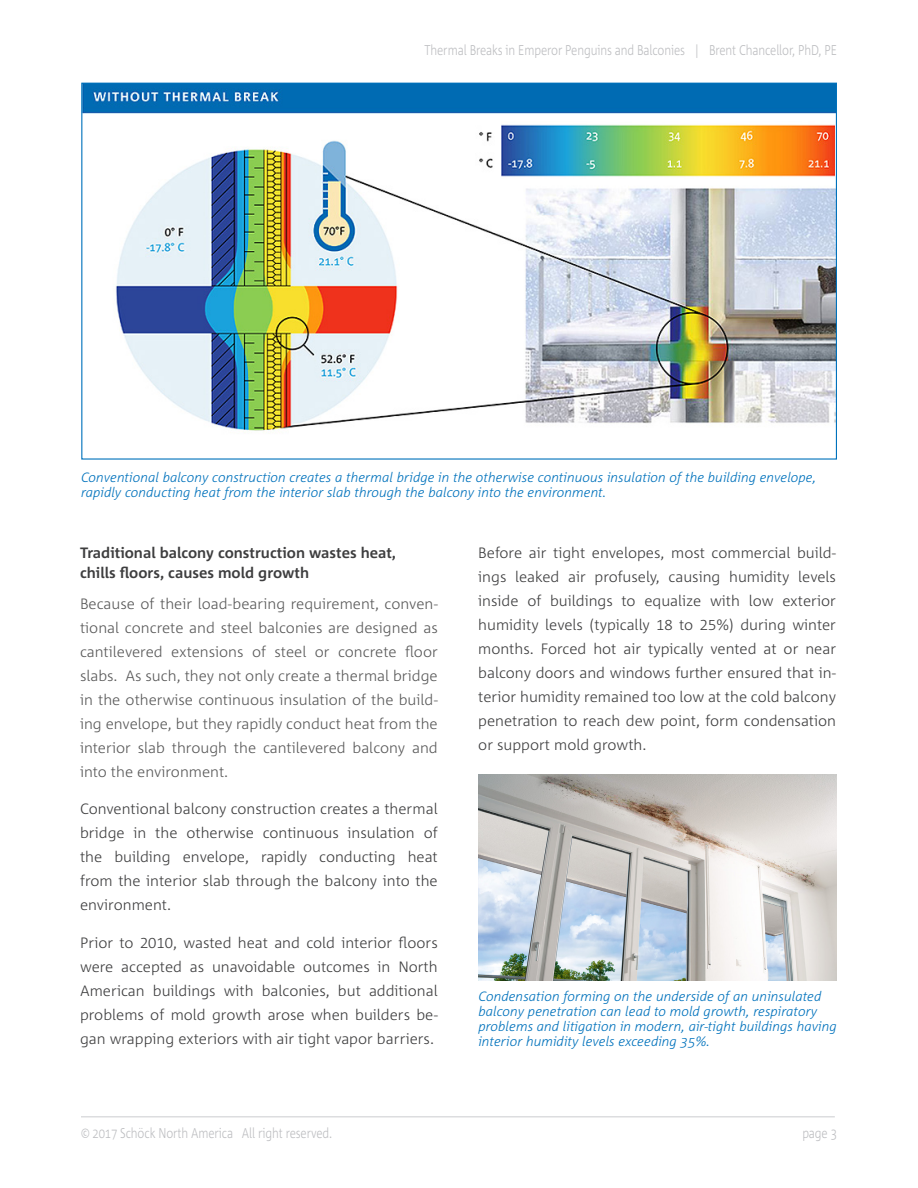
<style>
.page{position:relative;width:918px;height:1188px;background:#fff}
.page>*{position:absolute;margin:0;border:0;box-sizing:border-box;transform-origin:0 0}
.Tech_Article_text{font:300 15px/24px "Corpid Schoeck";color:#3e3e3f;text-align:justify}
.Tech_Article_text-2{font:300 15px/24px "Corpid Schoeck";color:#595959;text-align:justify}
.Tech_Article_Subhead{font:700 15px/19.5px "Corpid Schoeck";color:#3e3e3f}
.t1{font:300 14.1px "Corpid E1 s";letter-spacing:-.01em;color:#bcbdc0;scale:.81 1}
.t2{font:italic 300 13.5px/15px "Corpid E1 s";color:#0072bc}
</style>
<div class="page">
<hr style="left:81px;top:1116px;width:754px;height:2px;background:#dcdddf">
<img style="left:83px;top:85px;width:752px;height:348px">
<img style="left:478px;top:775px;width:359px;height:205px">
<img style="left:476px;top:122px;width:359px;height:58px">
<p class="t1" style="left:425px;top:42px;width:511px">Thermal Breaks in Emperor Penguins and Balconies | Brent Chancellor, PhD, PE</p>
<p class="t2" style="left:81px;top:469px;width:737px">Conventional balcony construction creates a thermal bridge in the otherwise continuous insulation of the building envelope, rapidly conducting heat from the interior slab through the balcony into the environment.</p>
<p class="Tech_Article_Subhead" style="left:80px;top:543px;width:318px">Traditional balcony construction wastes heat, chills floors, causes mold growth</p>
<p class="Tech_Article_text-2" style="left:80px;top:591px;width:359px">Because of their load-bearing requirement, conven&shy;tional concrete and steel balconies are designed as cantilevered extensions of steel or concrete floor slabs. As such, they not only create a thermal bridge in the otherwise continuous insulation of the build&shy;ing envelope, but they rapidly conduct heat from the interior slab through the cantilevered balcony and into the environment.</p>
<p class="Tech_Article_text" style="left:80px;top:797px;width:359px">Conventional balcony construction creates a thermal bridge in the otherwise continuous insulation of the building envelope, rapidly conducting heat from the interior slab through the balcony into the environment.</p>
<p class="Tech_Article_text" style="left:80px;top:930px;width:359px">Prior to 2010, wasted heat and cold interior floors were accepted as unavoidable outcomes in North American buildings with balconies, but additional problems of mold growth arose when builders be&shy;gan wrapping exteriors with air tight vapor barriers.</p>
<p class="Tech_Article_text" style="left:478px;top:541px;width:359px">Before air tight envelopes, most commercial build&shy;ings leaked air profusely, causing humidity levels inside of buildings to equalize with low exterior humidity levels (typically 18 to 25%) during winter months. Forced hot air typically vented at or near balcony doors and windows further ensured that in&shy;terior humidity remained too low at the cold balcony penetration to reach dew point, form condensation or support mold growth.</p>
<p class="t2" style="left:478px;top:988px;width:360px">Condensation forming on the underside of an uninsulated balcony penetration can lead to mold growth, respiratory problems and litigation in modern, air-tight buildings having interior humidity levels exceeding 35%.</p>
<p class="t1" style="left:81px;top:1124px;width:312px">© 2017 Schöck North America All right reserved.</p>
<p class="t1" style="left:802px;top:1124px;width:44px">page 3</p>
</div>
